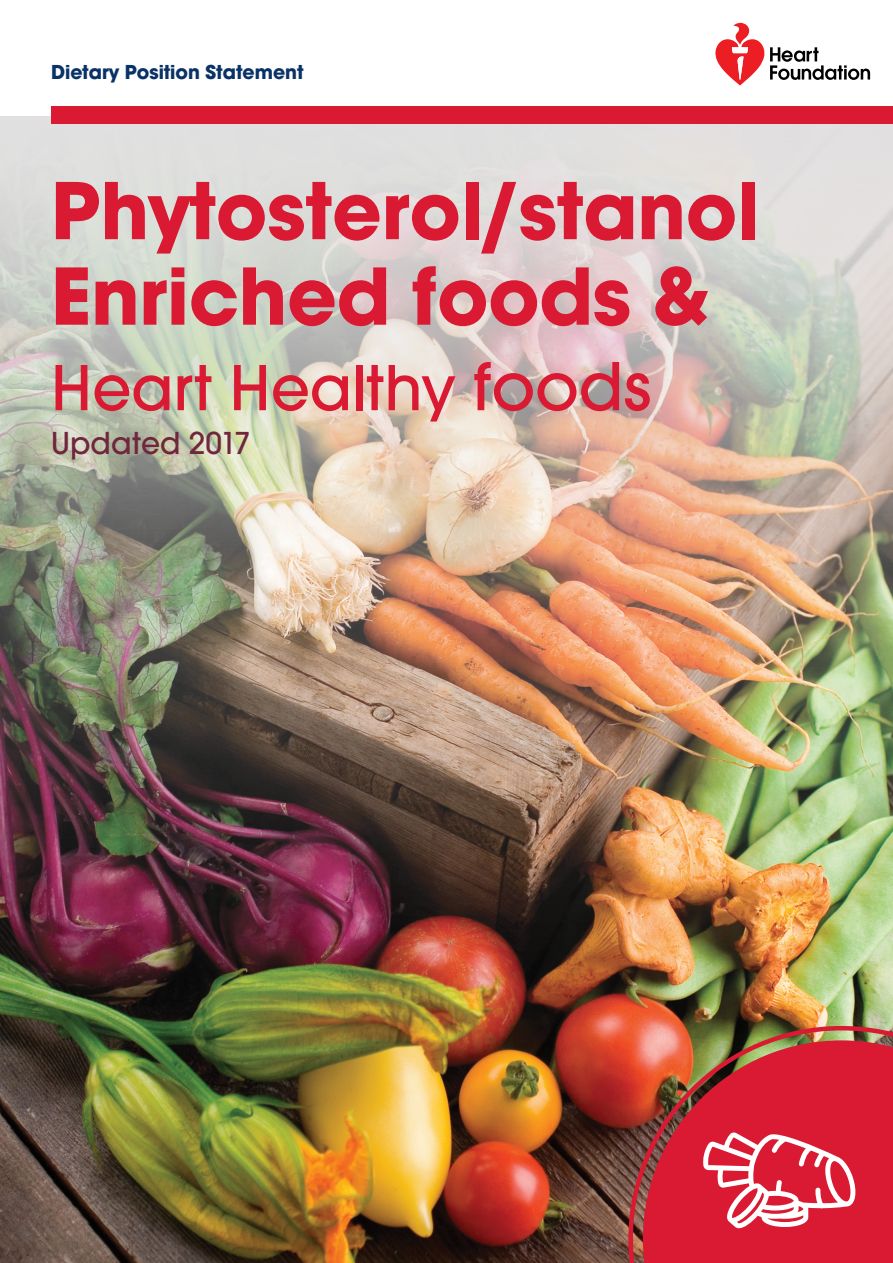
<style>
.page{position:relative;width:893px;height:1263px;background:#fff}
.page>*{position:absolute;margin:0;border:0;box-sizing:border-box;transform-origin:0 0}
.t1{font:700 85.5px/85.5px "Avalon";color:#da1a32}
.t2{font:500 67.5px "Avalon";color:#da1a32}
.t3{font:500 33px "Avalon";color:#6f273d}
.t4{font:700 21px "Avalon";color:#093266}
.s1{font-size:72px}
</style>
<div class="page">
<img style="left:0;top:637px;width:893px;height:626px">
<img style="left:0;top:116px;width:893px;height:521px">
<img style="left:628px;top:1026px;width:265px;height:237px">
<div style="left:51px;top:106px;width:842px;height:17px;background:#da1a32"></div>
<svg style="left:715px;top:23px;width:155px;height:63px"></svg>
<svg style="left:703px;top:1131px;width:154px;height:97px"></svg>
<p class="t4" style="left:51px;top:59px;width:254px">Dietary Position Statement</p>
<p class="t1" style="left:51px;top:167px;width:710px">Phytosterol/stanol<br>Enriched foods &amp;</p>
<p class="t2" style="left:51px;top:349px;width:603px">Heart Healthy <span class="s1">foods</span></p>
<p class="t3" style="left:51px;top:424px;width:201px">Updated 2017</p>
</div>
